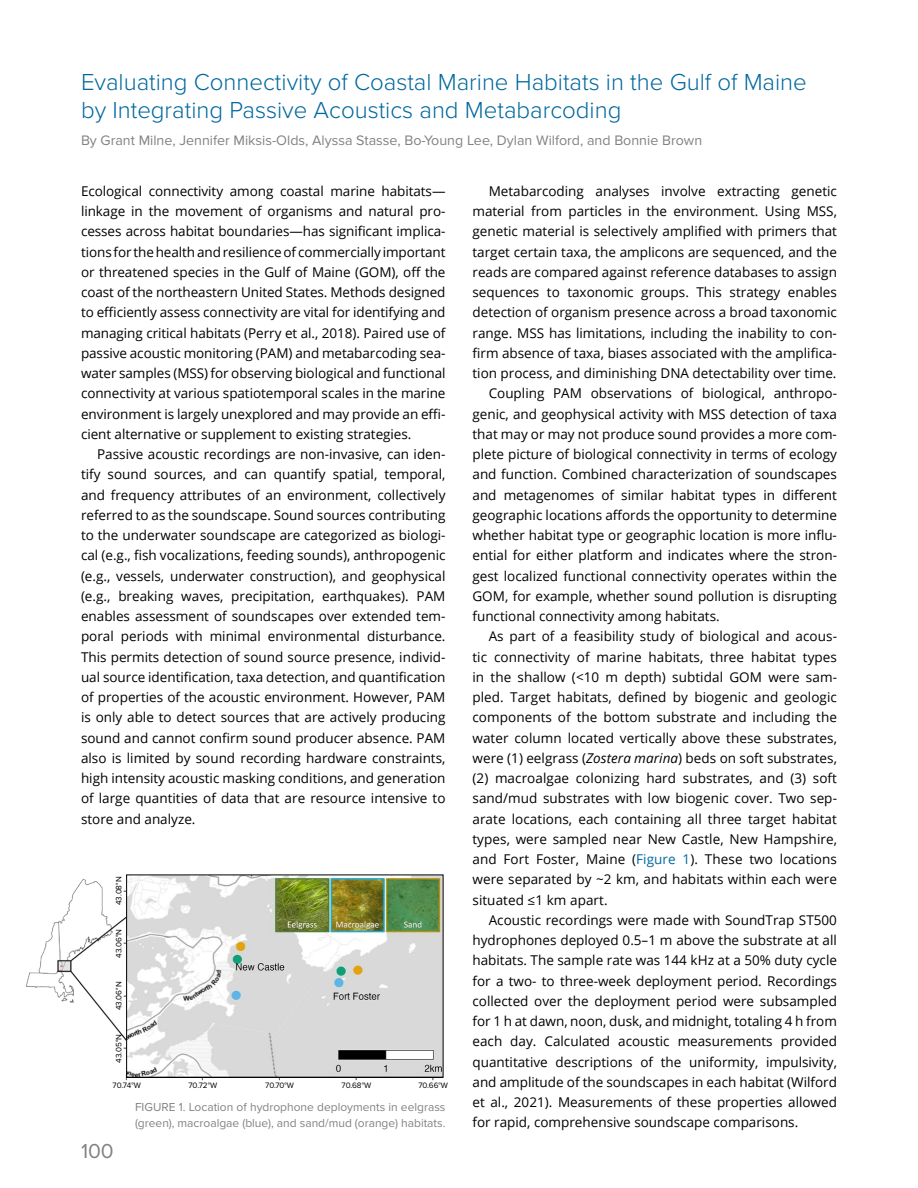
<style>
.page{position:relative;width:918px;height:1188px;background:#fff}
.page>*{position:absolute;margin:0;border:0;box-sizing:border-box;transform-origin:0 0}
.t1{font:300 24px/28.5px "Proxima Nova";color:#00689e}
.t2{font:21px "Proxima Nova";color:#808285}
.t3{font:14.25px "Proxima Nova";color:#808285}
.t4{font:13.5px/20.2px "Open Sans";color:#000;text-align:justify}
.t5{font:12px/16.5px "Proxima Nova";color:#808285}
.t6{font:8.1px "Proxima Nova";color:#000}
.t7{font:700 8.1px "Proxima Nova";color:#000}
.s1{font-style:italic}
.s2{color:#00689e}
</style>
<div class="page">
<img style="left:26px;top:874px;width:111px;height:167px">
<div style="left:119px;top:961px;width:14px;height:40px;background:#fff"></div>
<img style="left:128px;top:877px;width:313px;height:199px">
<div style="left:126px;top:875px;width:317px;height:203px;border:1px solid #000"></div>
<h1 class="t1" style="left:81px;top:66px;width:727px">Evaluating Connectivity of Coastal Marine Habitats in the Gulf of Maine by Integrating Passive Acoustics and Metabarcoding</h1>
<p class="t3" style="left:81px;top:133px;width:623px">By Grant Milne, Jennifer Miksis-Olds, Alyssa Stasse, Bo-Young Lee, Dylan Wilford, and Bonnie Brown</p>
<p class="t4" style="left:81px;top:180px;width:366px">Ecological connectivity among coastal marine habitats— linkage in the movement of organisms and natural pro&shy;cesses across habitat boundaries—has significant implica&shy;tions for the health and resilience of commercially important or threatened species in the Gulf of Maine (GOM), off the coast of the northeastern United States. Methods designed to efficiently assess connectivity are vital for identifying and managing critical habitats (Perry et al., 2018). Paired use of passive acoustic monitoring (PAM) and metabarcoding sea&shy;water samples (MSS) for observing biological and functional connectivity at various spatiotemporal scales in the marine environment is largely unexplored and may provide an effi&shy;cient alternative or supplement to existing strategies.</p>
<p class="t4" style="left:81px;top:444px;width:366px;text-indent:16px">Passive acoustic recordings are non-invasive, can iden&shy;tify sound sources, and can quantify spatial, temporal, and frequency attributes of an environment, collectively referred to as the soundscape. Sound sources contributing to the underwater soundscape are categorized as biologi&shy;cal (e.g., fish vocalizations, feeding sounds), anthropogenic (e.g., vessels, underwater construction), and geophysical (e.g., breaking waves, precipitation, earthquakes). PAM enables assessment of soundscapes over extended tem&shy;poral periods with minimal environmental disturbance.<br>This permits detection of sound source presence, individ&shy;ual source identification, taxa detection, and quantification of properties of the acoustic environment. However, PAM is only able to detect sources that are actively producing sound and cannot confirm sound producer absence. PAM also is limited by sound recording hardware constraints, high intensity acoustic masking conditions, and generation of large quantities of data that are resource intensive to store and analyze.</p>
<p class="t4" style="left:489px;top:180px;width:350px">Metabarcoding analyses involve extracting genetic</p>
<p class="t4" style="left:473px;top:201px;width:366px">material from particles in the environment. Using MSS,</p>
<p class="t4" style="left:473px;top:221px;width:366px">genetic material is selectively amplified with primers that</p>
<p class="t4" style="left:473px;top:241px;width:366px">target certain taxa, the amplicons are sequenced, and the</p>
<p class="t4" style="left:473px;top:261px;width:366px">reads are compared against reference databases to assign</p>
<p class="t4" style="left:473px;top:282px;width:366px">sequences to taxonomic groups. This strategy enables</p>
<p class="t4" style="left:473px;top:302px;width:366px">detection of organism presence across a broad taxonomic</p>
<p class="t4" style="left:473px;top:322px;width:366px">range. MSS has limitations, including the inability to con-</p>
<p class="t4" style="left:473px;top:342px;width:366px">firm absence of taxa, biases associated with the amplifica-</p>
<p class="t4" style="left:473px;top:363px;width:366px">tion process, and diminishing DNA detectability over time.</p>
<p class="t4" style="left:489px;top:383px;width:350px">Coupling PAM observations of biological, anthropo-</p>
<p class="t4" style="left:473px;top:403px;width:366px">genic, and geophysical activity with MSS detection of taxa</p>
<p class="t4" style="left:473px;top:423px;width:366px">that may or may not produce sound provides a more com-</p>
<p class="t4" style="left:473px;top:444px;width:366px">plete picture of biological connectivity in terms of ecology</p>
<p class="t4" style="left:473px;top:464px;width:366px">and function. Combined characterization of soundscapes</p>
<p class="t4" style="left:473px;top:484px;width:366px">and metagenomes of similar habitat types in different</p>
<p class="t4" style="left:473px;top:504px;width:366px">geographic locations affords the opportunity to determine</p>
<p class="t4" style="left:473px;top:525px;width:366px">whether habitat type or geographic location is more influ-</p>
<p class="t4" style="left:473px;top:545px;width:366px">ential for either platform and indicates where the stron-</p>
<p class="t4" style="left:473px;top:565px;width:366px">gest localized functional connectivity operates within the</p>
<p class="t4" style="left:473px;top:585px;width:366px">GOM, for example, whether sound pollution is disrupting</p>
<p class="t4" style="left:473px;top:606px;width:249px">functional connectivity among habitats.</p>
<p class="t4" style="left:489px;top:626px;width:350px">As part of a feasibility study of biological and acous-</p>
<p class="t4" style="left:473px;top:646px;width:366px">tic connectivity of marine habitats, three habitat types</p>
<p class="t4" style="left:473px;top:666px;width:366px">in the shallow (&lt;10 m depth) subtidal GOM were sam-</p>
<p class="t4" style="left:473px;top:687px;width:366px">pled. Target habitats, defined by biogenic and geologic</p>
<p class="t4" style="left:473px;top:707px;width:366px">components of the bottom substrate and including the</p>
<p class="t4" style="left:473px;top:727px;width:366px">water column located vertically above these substrates,</p>
<p class="t4" style="left:473px;top:747px;width:366px">were (1) eelgrass (<span class="s1">Zostera marina</span>) beds on soft substrates,</p>
<p class="t4" style="left:473px;top:768px;width:366px">(2) macroalgae colonizing hard substrates, and (3) soft</p>
<p class="t4" style="left:473px;top:788px;width:366px">sand/mud substrates with low biogenic cover. Two sep-</p>
<p class="t4" style="left:473px;top:808px;width:366px">arate locations, each containing all three target habitat</p>
<p class="t6" style="left:114px;top:905px;width:30px;rotate:-90deg">43.08°N</p>
<p class="t7" style="left:122px;top:892px;width:3px;rotate:-90deg">|</p>
<p class="t6" style="left:114px;top:958px;width:30px;rotate:-90deg">43.06°N</p>
<p class="t7" style="left:122px;top:944px;width:3px;rotate:-90deg">|</p>
<p class="t6" style="left:114px;top:1010px;width:30px;rotate:-90deg">43.06°N</p>
<p class="t7" style="left:122px;top:997px;width:3px;rotate:-90deg">|</p>
<p class="t6" style="left:114px;top:1063px;width:30px;rotate:-90deg">43.05°N</p>
<p class="t7" style="left:122px;top:1049px;width:3px;rotate:-90deg">|</p>
<p class="t7" style="left:126px;top:1073px;width:3px">|</p>
<p class="t6" style="left:112px;top:1081px;width:30px">70.74°W</p>
<p class="t7" style="left:202px;top:1073px;width:3px">|</p>
<p class="t6" style="left:188px;top:1081px;width:30px">70.72°W</p>
<p class="t7" style="left:279px;top:1073px;width:3px">|</p>
<p class="t6" style="left:265px;top:1081px;width:30px">70.70°W</p>
<p class="t7" style="left:356px;top:1073px;width:3px">|</p>
<p class="t6" style="left:342px;top:1081px;width:31px">70.68°W</p>
<p class="t7" style="left:432px;top:1073px;width:3px">|</p>
<p class="t6" style="left:418px;top:1081px;width:31px">70.66°W</p>
<h2 class="t2" style="left:81px;top:1139px;width:34px">100</h2>
<p class="t5" style="left:135px;top:1099px;width:312px">FIGURE 1. Location of hydrophone deployments in eelgrass (green), macroalgae (blue), and sand/mud (orange) habitats.</p>
<p class="t4" style="left:472px;top:828px;width:366px">types, were sampled near New Castle, New Hampshire, and Fort Foster, Maine (<span class="s2">Figure 1</span>). These two locations were separated by ~2 km, and habitats within each were situated ≤1 km apart.</p>
<p class="t4" style="left:472px;top:909px;width:366px;text-indent:16px">Acoustic recordings were made with SoundTrap ST500 hydrophones deployed 0.5–1 m above the substrate at all habitats. The sample rate was 144 kHz at a 50% duty cycle for a two- to three-week deployment period. Recordings collected over the deployment period were subsampled for 1 h at dawn, noon, dusk, and midnight, totaling 4 h from each day. Calculated acoustic measurements provided quantitative descriptions of the uniformity, impulsivity, and amplitude of the soundscapes in each habitat (Wilford et al., 2021). Measurements of these properties allowed for rapid, comprehensive soundscape comparisons.</p>
</div>
